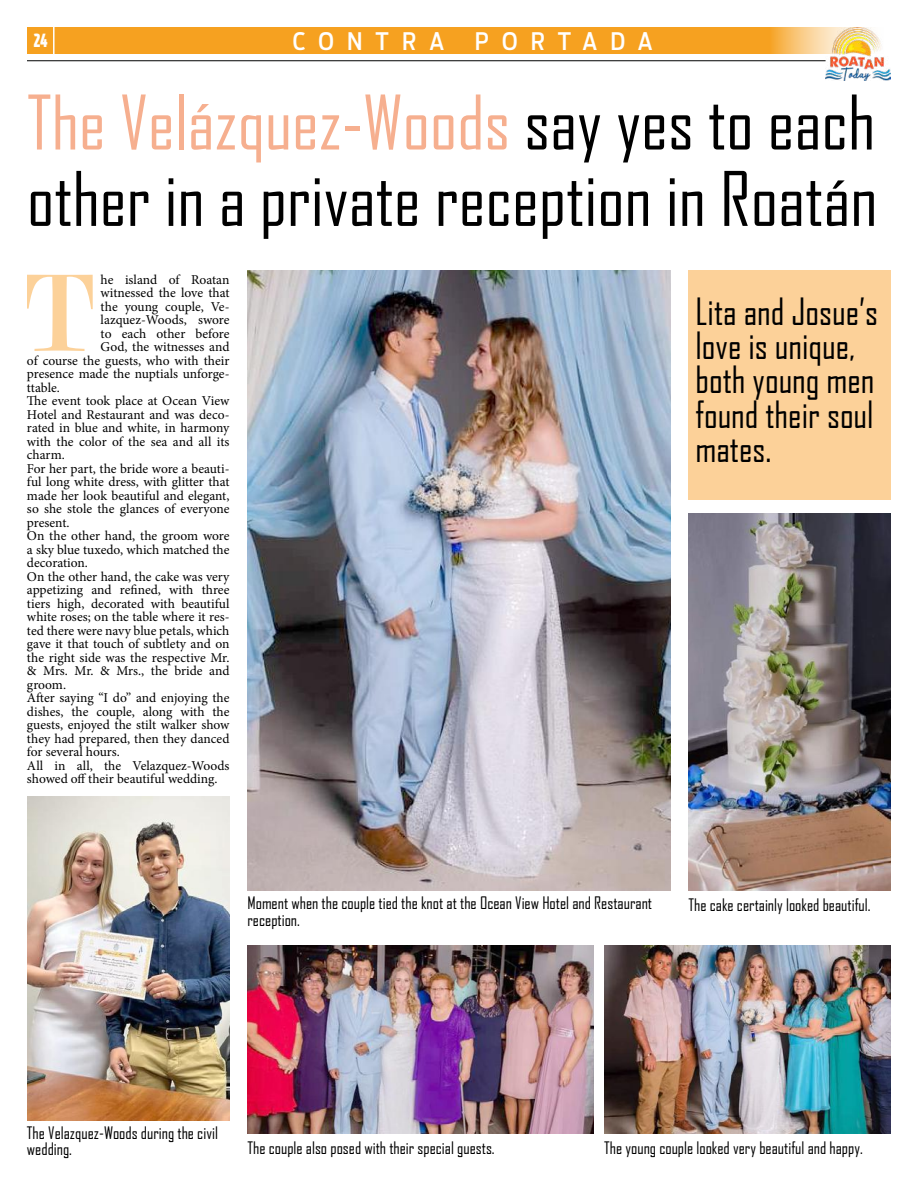
<style>
.page{position:relative;width:918px;height:1188px;background:#fff}
.page>*{position:absolute;margin:0;border:0;box-sizing:border-box;transform-origin:0 0}
.t1{font:113.7px "Modern 20 BT Roman B";color:#fcd199}
.t2{font:72px/76.3px "Agency FB";color:#000}
.t3{font:36px/34.5px "Agency FB";color:#000}
.t4{font:500 condensed 24px "Ford Antenna";letter-spacing:.55em;color:#fff}
.t5{font:18px "Ford Antenna Black Cmp";color:#fff}
.t6{font:16.5px/16.5px "Agency FB";color:#000}
.t7{font:13.5px "Minion Pro";color:#000}
.s1{color:#f6af8f}
</style>
<div class="page">
<div style="left:27px;top:27px;width:864px;height:27px;background:#f6a120"></div>
<hr style="left:53px;top:27px;width:2px;height:27px;background:#fff">
<hr style="left:27px;top:60px;width:799px;height:1px;background:#010202">
<img style="left:826px;top:27px;width:65px;height:54px">
<img style="left:248px;top:270px;width:423px;height:621px">
<img style="left:688px;top:513px;width:203px;height:378px">
<img style="left:27px;top:796px;width:203px;height:324px">
<img style="left:604px;top:945px;width:287px;height:189px">
<img style="left:248px;top:945px;width:346px;height:189px">
<div style="left:688px;top:270px;width:203px;height:230px;background:#fcd199"></div>
<h3 class="t5" style="left:34px;top:25px;width:15px">24</h3>
<h3 class="t4" style="left:293px;top:20px;width:153px">CONTRA</h3>
<h3 class="t4" style="left:475px;top:20px;width:179px">PORTADA</h3>
<h2 class="t2" style="left:27px;top:83px;width:852px"><span class="s1">The Velázquez-Woods</span> say yes to each other in a private reception in Roatán</h2>
<h1 class="t1" style="left:20px;top:243px;width:82px">T</h1>
<p class="t7" style="left:101px;top:270px;width:130px">he island of Roatan</p>
<p class="t7" style="left:101px;top:284px;width:130px">witnessed the love that</p>
<p class="t7" style="left:101px;top:297px;width:130px">the young couple, Ve-</p>
<p class="t7" style="left:101px;top:311px;width:130px">lazquez-Woods, swore</p>
<p class="t7" style="left:101px;top:324px;width:130px">to each other before</p>
<p class="t7" style="left:101px;top:338px;width:130px">God, the witnesses and</p>
<p class="t7" style="left:27px;top:351px;width:204px">of course the guests, who with their</p>
<p class="t7" style="left:27px;top:365px;width:204px">presence made the nuptials unforge-</p>
<p class="t7" style="left:27px;top:378px;width:34px">ttable.</p>
<p class="t7" style="left:27px;top:392px;width:204px">The event took place at Ocean View</p>
<p class="t7" style="left:27px;top:405px;width:204px">Hotel and Restaurant and was deco-</p>
<p class="t7" style="left:27px;top:419px;width:204px">rated in blue and white, in harmony</p>
<p class="t7" style="left:27px;top:432px;width:204px">with the color of the sea and all its</p>
<p class="t7" style="left:27px;top:446px;width:39px">charm.</p>
<p class="t7" style="left:27px;top:459px;width:204px">For her part, the bride wore a beauti-</p>
<p class="t7" style="left:27px;top:473px;width:204px">ful long white dress, with glitter that</p>
<p class="t7" style="left:27px;top:486px;width:204px">made her look beautiful and elegant,</p>
<p class="t7" style="left:27px;top:500px;width:204px">so she stole the glances of everyone</p>
<p class="t7" style="left:27px;top:513px;width:44px">present.</p>
<p class="t7" style="left:27px;top:527px;width:204px">On the other hand, the groom wore</p>
<p class="t7" style="left:27px;top:540px;width:204px">a sky blue tuxedo, which matched the</p>
<p class="t7" style="left:27px;top:554px;width:63px">decoration.</p>
<p class="t7" style="left:27px;top:567px;width:204px">On the other hand, the cake was very</p>
<p class="t7" style="left:27px;top:581px;width:204px">appetizing and refined, with three</p>
<p class="t7" style="left:27px;top:594px;width:204px">tiers high, decorated with beautiful</p>
<p class="t7" style="left:27px;top:608px;width:204px">white roses; on the table where it res-</p>
<p class="t7" style="left:27px;top:621px;width:204px">ted there were navy blue petals, which</p>
<p class="t7" style="left:27px;top:635px;width:204px">gave it that touch of subtlety and on</p>
<p class="t7" style="left:27px;top:648px;width:204px">the right side was the respective Mr.</p>
<p class="t7" style="left:27px;top:662px;width:204px">&amp; Mrs. Mr. &amp; Mrs., the bride and</p>
<p class="t7" style="left:27px;top:675px;width:41px">groom.</p>
<p class="t7" style="left:27px;top:689px;width:204px">After saying “I do” and enjoying the</p>
<p class="t7" style="left:27px;top:702px;width:204px">dishes, the couple, along with the</p>
<p class="t7" style="left:27px;top:716px;width:204px">guests, enjoyed the stilt walker show</p>
<p class="t7" style="left:27px;top:729px;width:204px">they had prepared, then they danced</p>
<p class="t7" style="left:27px;top:743px;width:94px">for several hours.</p>
<p class="t7" style="left:27px;top:756px;width:204px">All in all, the Velazquez-Woods</p>
<p class="t7" style="left:27px;top:770px;width:192px">showed off their beautiful wedding.</p>
<h3 class="t3" style="left:695px;top:293px;width:184px">Lita and Josue’s love is unique, both young men found their soul mates.</h3>
<p class="t6" style="left:248px;top:895px;width:406px">Moment when the couple tied the knot at the Ocean View Hotel and Restaurant</p>
<p class="t6" style="left:688px;top:896px;width:184px">The cake certainly looked beautiful.</p>
<p class="t6" style="left:248px;top:911px;width:54px">reception.</p>
<p class="t6" style="left:27px;top:1124px;width:192px">The Velazquez-Woods during the civil wedding.</p>
<p class="t6" style="left:248px;top:1139px;width:249px">The couple also posed with their special guests.</p>
<p class="t6" style="left:604px;top:1139px;width:260px">The young couple looked very beautiful and happy.</p>
</div>
